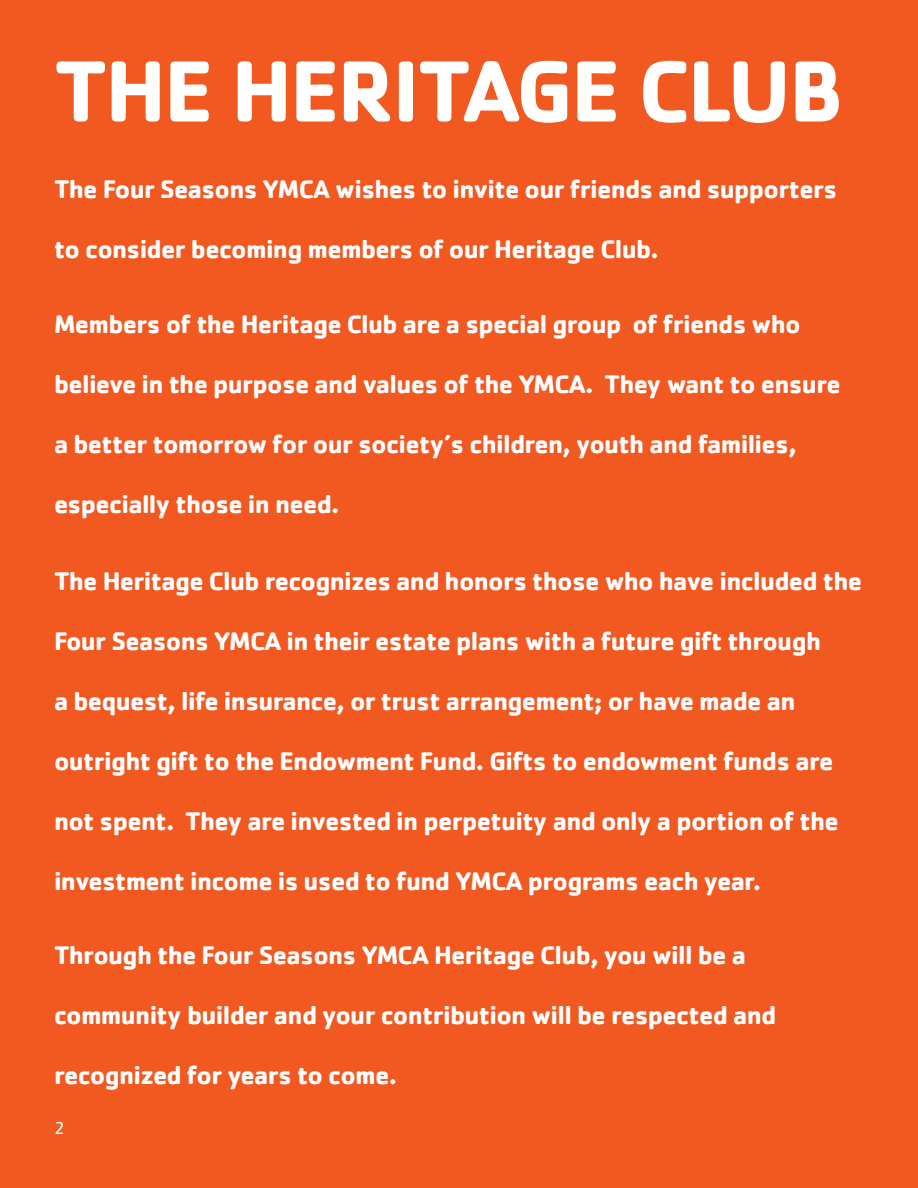
<style>
.page{position:relative;width:918px;height:1188px;background:#f15921}
.page>*{position:absolute;margin:0;border:0;box-sizing:border-box;transform-origin:0 0}
.SP_1_Heading{font:700 90px "Cachet";letter-spacing:-.025em;color:#fff}
.Large_Body_Copy{font:700 26.25px "Cachet";letter-spacing:-.025em;color:#fff}
.LH_Page_number{font:18px "Cachet";color:#fff}
</style>
<div class="page">
<p class="SP_1_Heading" style="left:54px;top:33px;width:792px">THE HERITAGE CLUB</p>
<p class="Large_Body_Copy" style="left:54px;top:172px;width:785px">The Four Seasons YMCA wishes to invite our friends and supporters</p>
<p class="Large_Body_Copy" style="left:54px;top:232px;width:606px">to consider becoming members of our Heritage Club.</p>
<p class="Large_Body_Copy" style="left:54px;top:307px;width:748px">Members of the Heritage Club are a special group of friends who</p>
<p class="Large_Body_Copy" style="left:54px;top:367px;width:788px">believe in the purpose and values of the YMCA. They want to ensure</p>
<p class="Large_Body_Copy" style="left:54px;top:427px;width:744px">a better tomorrow for our society’s children, youth and families,</p>
<p class="Large_Body_Copy" style="left:54px;top:487px;width:287px">especially those in need.</p>
<p class="Large_Body_Copy" style="left:54px;top:564px;width:810px">The Heritage Club recognizes and honors those who have included the</p>
<p class="Large_Body_Copy" style="left:54px;top:624px;width:769px">Four Seasons YMCA in their estate plans with a future gift through</p>
<p class="Large_Body_Copy" style="left:54px;top:684px;width:743px">a bequest, life insurance, or trust arrangement; or have made an</p>
<p class="Large_Body_Copy" style="left:54px;top:744px;width:781px">outright gift to the Endowment Fund. Gifts to endowment funds are</p>
<p class="Large_Body_Copy" style="left:54px;top:804px;width:786px">not spent. They are invested in perpetuity and only a portion of the</p>
<p class="Large_Body_Copy" style="left:54px;top:864px;width:709px">investment income is used to fund YMCA programs each year.</p>
<p class="Large_Body_Copy" style="left:54px;top:938px;width:693px">Through the Four Seasons YMCA Heritage Club, you will be a</p>
<p class="Large_Body_Copy" style="left:54px;top:998px;width:724px">community builder and your contribution will be respected and</p>
<p class="Large_Body_Copy" style="left:54px;top:1058px;width:345px">recognized for years to come.</p>
<p class="LH_Page_number" style="left:54px;top:1118px;width:12px">2</p>
</div>
